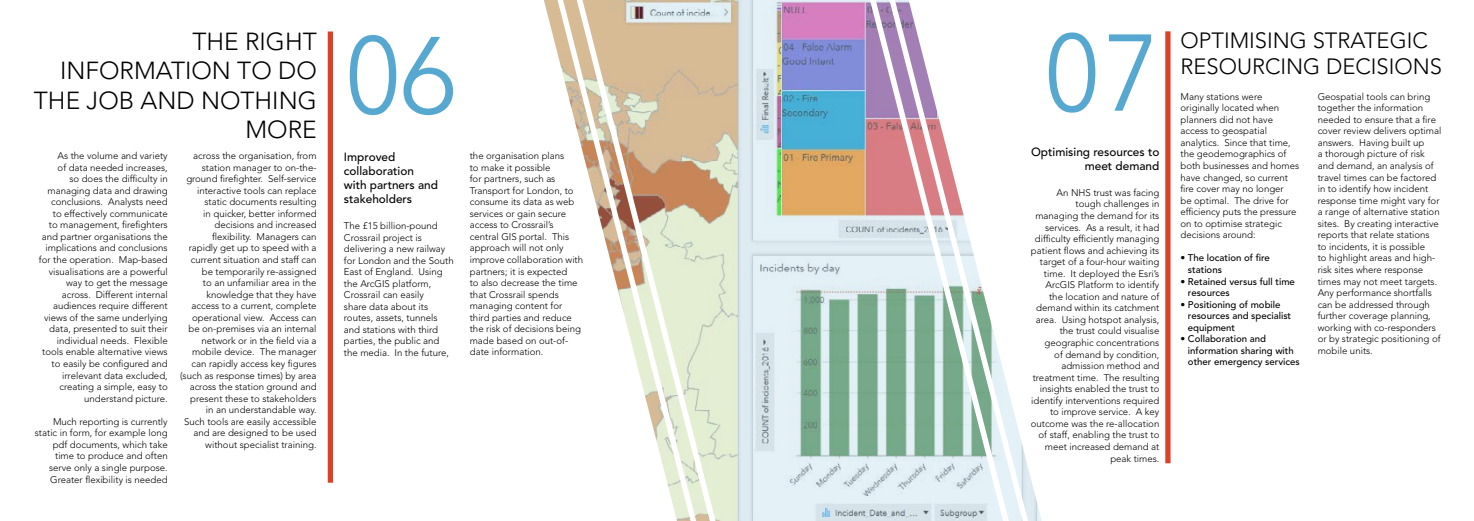
<style>
.page{position:relative;width:1474px;height:521px;background:#fff}
.page>*{position:absolute;margin:0;border:0;box-sizing:border-box;transform-origin:0 0}
.t1{font:107.71px "Avenir Next LT Pro";color:#57a8d1;scale:.93 1}
.t2{font:300 24.5px/29.4px "Avenir LT Std";color:#000;text-align:right}
.t3{font:300 21.96px/26.3px "Avenir LT Std";color:#000}
.t4{font:500 11.81px/14.2px "Avenir LT Std";color:#000}
.t5{font:300 9.62px/11.5px "Avenir LT Std";color:#000;text-align:right}
.t6{font:500 9.62px/11.5px "Avenir LT Std";color:#000}
</style>
<div class="page">
<div style="left:328px;top:32px;width:5px;height:451px;background:#dc4026"></div>
<div style="left:1165px;top:31px;width:5px;height:432px;background:#dc4026"></div>
<svg style="left:544px;top:0;width:498px;height:521px"></svg>
<h2 class="t2" style="left:34px;top:27px;width:284px">THE RIGHT<br>INFORMATION TO DO<br>THE JOB AND NOTHING<br>MORE</h2>
<p class="t5" style="left:39px;top:150px;width:130px">As the volume and variety<br>of data needed increases,<br>so does the difficulty in managing data and drawing conclusions. Analysts need<br>to effectively communicate<br>to management, firefighters and partner organisations the implications and conclusions for the operation. Map-based visualisations are a powerful way to get the message across. Different internal audiences require different views of the same underlying data, presented to suit their individual needs. Flexible tools enable alternative views to easily be configured and irrelevant data excluded, creating a simple, easy to understand picture.</p>
<p class="t5" style="left:35px;top:416px;width:134px">Much reporting is currently static in form, for example long pdf documents, which take time to produce and often serve only a single purpose.<br>Greater flexibility is needed</p>
<p class="t5" style="left:180px;top:150px;width:138px">across the organisation, from station manager to on-the&shy;ground firefighter. Self-service interactive tools can replace static documents resulting<br>in quicker, better informed decisions and increased flexibility. Managers can<br>rapidly get up to speed with a current situation and staff can be temporarily re-assigned<br>to an unfamiliar area in the knowledge that they have access to a current, complete operational view. Access can be on-premises via an internal network or in the field via a mobile device. The manager can rapidly access key figures (such as response times) by area across the station ground and present these to stakeholders<br>in an understandable way.<br>Such tools are easily accessible and are designed to be used without specialist training.</p>
<h1 class="t1" style="left:344px;top:11px;width:126px">06</h1>
<h1 class="t1" style="left:1043px;top:9px;width:126px">07</h1>
<p class="t4" style="left:344px;top:150px;width:96px">Improved collaboration with partners and stakeholders</p>
<p class="t5" style="left:344px;top:220px;width:111px;text-align:left">The £15 billion-pound<br>Crossrail project is delivering a new railway for London and the South<br>East of England. Using the ArcGIS platform,<br>Crossrail can easily<br>share data about its routes, assets, tunnels and stations with third parties, the public and the media. In the future,</p>
<p class="t5" style="left:470px;top:150px;width:115px;text-align:left">the organisation plans<br>to make it possible<br>for partners, such as<br>Transport for London, to consume its data as web services or gain secure access to Crossrail’s central GIS portal. This approach will not only improve collaboration with partners; it is expected<br>to also decrease the time that Crossrail spends managing content for third parties and reduce the risk of decisions being made based on out-of&shy;date information.</p>
<p class="t4" style="left:1031px;top:145px;width:130px;text-align:right">Optimising resources to meet demand</p>
<p class="t5" style="left:1030px;top:187px;width:130px">An NHS trust was facing tough challenges in managing the demand for its services. As a result, it had difficulty efficiently managing patient flows and achieving its target of a four-hour waiting time. It deployed the Esri’s<br>ArcGIS Platform to identify the location and nature of demand within its catchment area. Using hotspot analysis, the trust could visualise geographic concentrations<br>of demand by condition, admission method and treatment time. The resulting insights enabled the trust to identify interventions required to improve service. A key outcome was the re-allocation of staff, enabling the trust to meet increased demand at peak times.</p>
<h3 class="t3" style="left:1180px;top:27px;width:263px">OPTIMISING STRATEGIC<br>RESOURCING DECISIONS</h3>
<p class="t5" style="left:1180px;top:91px;width:120px;text-align:left">Many stations were originally located when planners did not have access to geospatial analytics. Since that time, the geodemographics of both businesses and homes have changed, so current fire cover may no longer<br>be optimal. The drive for efficiency puts the pressure on to optimise strategic decisions around:</p>
<p class="t6" style="left:1187px;top:253px;width:83px;text-indent:-7px">• The location of fire stations</p>
<p class="t6" style="left:1187px;top:276px;width:108px;text-indent:-7px">• Retained versus full time resources</p>
<p class="t6" style="left:1187px;top:299px;width:105px;text-indent:-7px">• Positioning of mobile resources and specialist equipment</p>
<p class="t6" style="left:1187px;top:333px;width:113px;text-indent:-7px">• Collaboration and information sharing with other emergency services</p>
<p class="t5" style="left:1317px;top:91px;width:125px;text-align:left">Geospatial tools can bring together the information needed to ensure that a fire cover review delivers optimal answers. Having built up<br>a thorough picture of risk and demand, an analysis of travel times can be factored in to identify how incident response time might vary for a range of alternative station sites. By creating interactive reports that relate stations<br>to incidents, it is possible<br>to highlight areas and high&shy;risk sites where response times may not meet targets.<br>Any performance shortfalls can be addressed through further coverage planning, working with co-responders or by strategic positioning of mobile units.</p>
</div>
